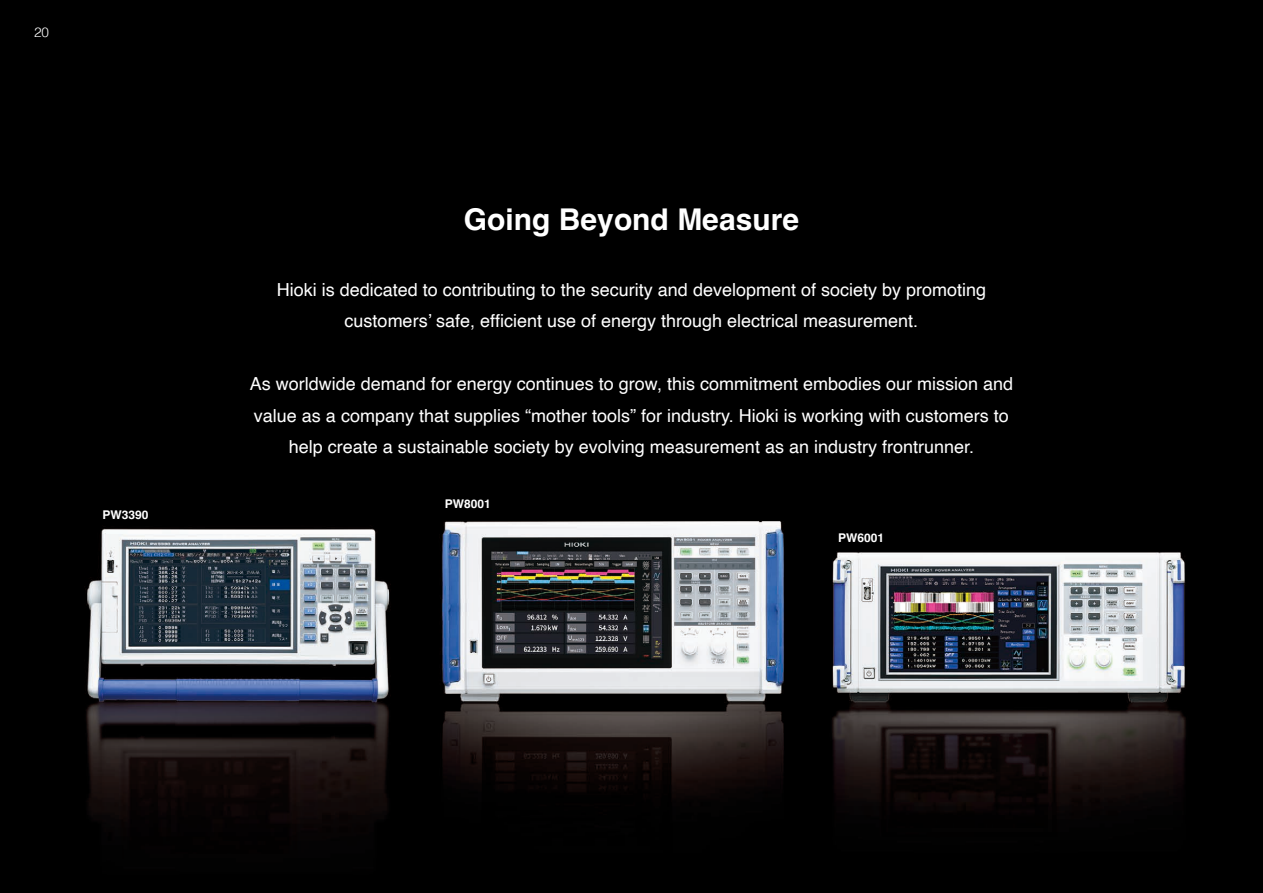
<style>
.page{position:relative;width:1263px;height:893px;background:#fff}
.page>*{position:absolute;margin:0;border:0;box-sizing:border-box;transform-origin:0 0}
.t1{font:700 30px "Helvetica";color:#fff}
.t2{font:18px/31.5px "Helvetica";color:#fff;text-align:center}
.t3{font:300 13.5px "Helvetica";color:#fff}
.t4{font:700 12px "Helvetica";color:#fff}
</style>
<div class="page">
<img style="left:0;top:0;width:1263px;height:893px">
<p class="t3" style="left:34px;top:21px;width:17px">20</p>
<p class="t4" style="left:103px;top:507px;width:48px">PW3390</p>
<h1 class="t1" style="left:464px;top:201px;width:337px">Going Beyond Measure</h1>
<p class="t2" style="left:277px;top:274px;width:711px">Hioki is dedicated to contributing to the security and development of society by promoting customers’ safe, efficient use of energy through electrical measurement.</p>
<p class="t2" style="left:250px;top:369px;width:765px">As worldwide demand for energy continues to grow, this commitment embodies our mission and value as a company that supplies “mother tools” for industry. Hioki is working with customers to help create a sustainable society by evolving measurement as an industry frontrunner.</p>
<p class="t4" style="left:445px;top:497px;width:48px">PW8001</p>
<p class="t4" style="left:838px;top:530px;width:48px">PW6001</p>
</div>
